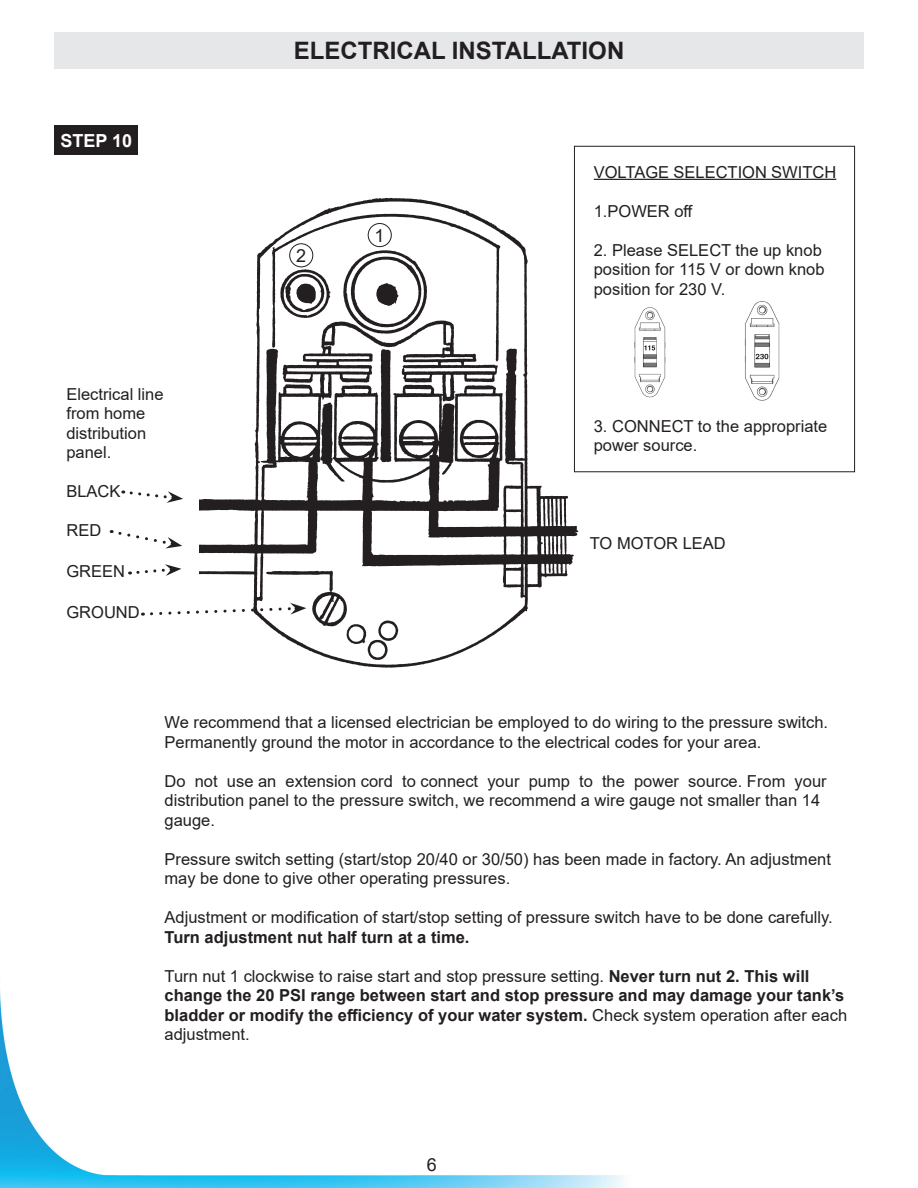
<style>
.page{position:relative;width:918px;height:1188px;background:#fff}
.page>*{position:absolute;margin:0;border:0;box-sizing:border-box;transform-origin:0 0}
.t1{font:700 24px "Arial";color:#231f20}
.t2{font:700 18px "Arial";color:#fff}
.t3{font:18px "Arial";color:#231f20}
.t4{font:16.5px/19.5px "Arial";color:#231f20}
.t5{font:700 16.5px/19.5px "Arial";color:#231f20}
.s1{font-weight:700}
.s2{font-weight:400}
</style>
<div class="page">
<img style="left:0;top:990px;width:624px;height:198px">
<div style="left:54px;top:32px;width:810px;height:37px;background:#e6e7e9"></div>
<div style="left:54px;top:125px;width:84px;height:30px;background:#231f20"></div>
<img style="left:199px;top:184px;width:382px;height:484px">
<svg style="left:123px;top:490px;width:60px;height:13px"></svg>
<svg style="left:111px;top:530px;width:71px;height:18px"></svg>
<svg style="left:130px;top:564px;width:51px;height:12px"></svg>
<svg style="left:142px;top:603px;width:164px;height:14px"></svg>
<hr style="left:594px;top:179px;width:242px;height:1px;background:#231f20">
<img style="left:634px;top:307px;width:32px;height:91px">
<img style="left:744px;top:301px;width:36px;height:100px">
<div style="left:574px;top:146px;width:281px;height:326px;border:1px solid #231f20"></div>
<div style="left:368px;top:224px;width:23px;height:23px;background:#fff;border-radius:50%"></div>
<div style="left:368px;top:223px;width:24px;height:24px;border:1px solid #231f20;border-radius:50%"></div>
<div style="left:290px;top:244px;width:23px;height:23px;background:#fff;border-radius:50%"></div>
<div style="left:289px;top:244px;width:24px;height:23px;border:1px solid #231f20;border-radius:50%"></div>
<p class="t2" style="left:60px;top:128px;width:73px">STEP 10</p>
<p class="t4" style="left:66px;top:384px;width:99px">Electrical line</p>
<p class="t4" style="left:66px;top:403px;width:80px">from home</p>
<p class="t4" style="left:66px;top:423px;width:81px">distribution</p>
<p class="t4" style="left:66px;top:442px;width:46px">panel.</p>
<p class="t4" style="left:66px;top:481px;width:56px">BLACK</p>
<p class="t4" style="left:66px;top:520px;width:36px">RED</p>
<p class="t4" style="left:66px;top:562px;width:60px">GREEN</p>
<p class="t4" style="left:66px;top:603px;width:75px">GROUND</p>
<p class="t1" style="left:294px;top:34px;width:332px">ELECTRICAL INSTALLATION</p>
<p class="t3" style="left:296px;top:243px;width:12px">2</p>
<p class="t3" style="left:374px;top:223px;width:12px">1</p>
<p class="t4" style="left:594px;top:162px;width:244px">VOLTAGE SELECTION SWITCH</p>
<p class="t4" style="left:594px;top:201px;width:101px">1.POWER off</p>
<p class="t4" style="left:594px;top:240px;width:232px">2. Please SELECT the up knob position for 115 V or down knob position for 230 V.</p>
<p class="t4" style="left:594px;top:416px;width:235px">3. CONNECT to the appropriate power source.</p>
<p class="t4" style="left:590px;top:534px;width:137px">TO MOTOR LEAD</p>
<p class="t4" style="left:165px;top:712px;width:665px">We recommend that a licensed electrician be employed to do wiring to the pressure switch.<br>Permanently ground the motor in accordance to the electrical codes for your area.</p>
<p class="t4" style="left:165px;top:771px;width:664px">Do not use an extension cord to connect your pump to the power source. From your</p>
<p class="t4" style="left:165px;top:790px;width:657px">distribution panel to the pressure switch, we recommend a wire gauge not smaller than 14 gauge.</p>
<p class="t4" style="left:165px;top:849px;width:668px">Pressure switch setting (start/stop 20/40 or 30/50) has been made in factory. An adjustment may be done to give other operating pressures.</p>
<p class="t4" style="left:165px;top:907px;width:670px">Adjustment or modification of start/stop setting of pressure switch have to be done carefully.<br><span class="s1">Turn adjustment nut half turn at a time.</span></p>
<p class="t5" style="left:165px;top:966px;width:684px"><span class="s2">Turn nut 1 clockwise to raise start and stop pressure setting.</span> Never turn nut 2. This will change the 20 PSI range between start and stop pressure and may damage your tank’s bladder or modify the efficiency of your water system. <span class="s2">Check system operation after each adjustment.</span></p>
<p class="t3" style="left:427px;top:1152px;width:12px">6</p>
</div>
